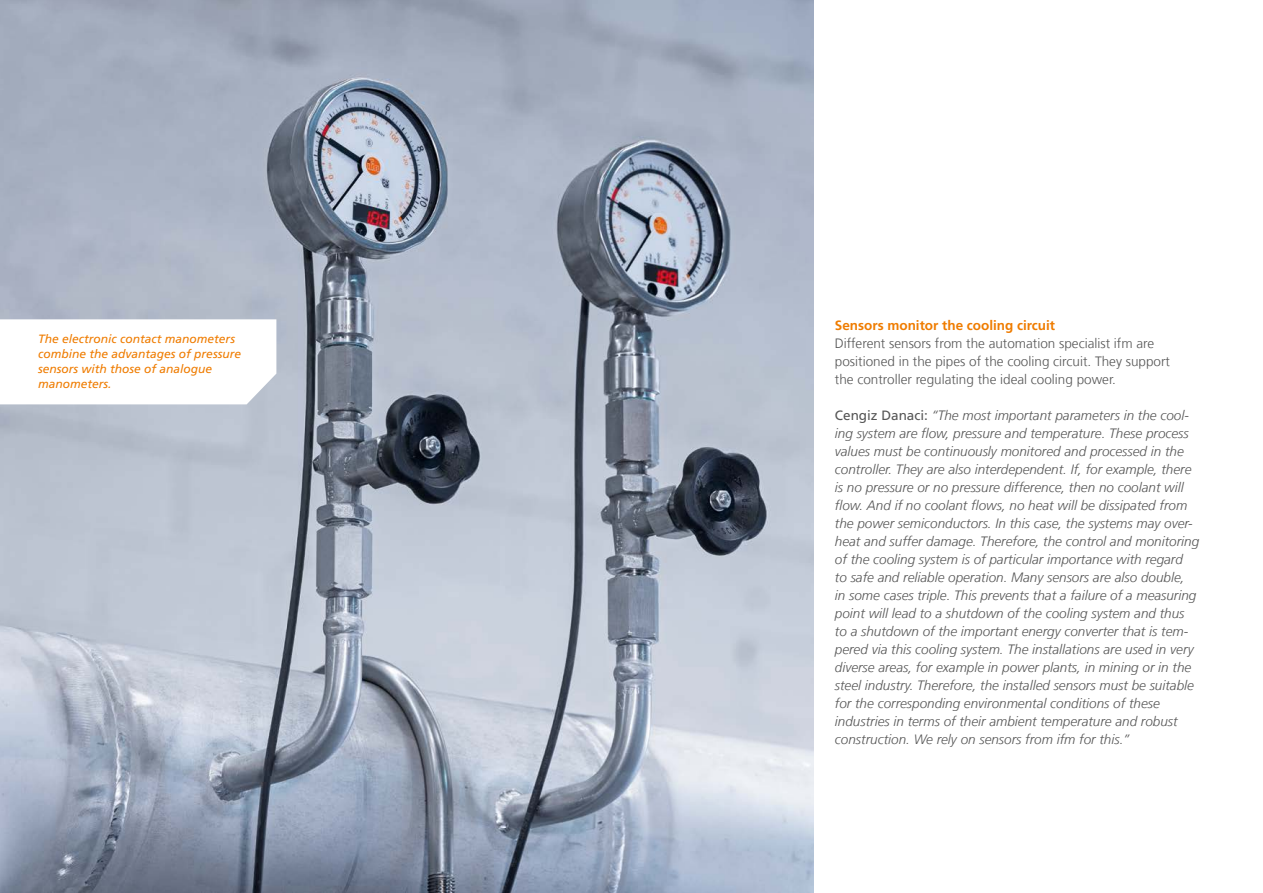
<style>
.page{position:relative;width:1263px;height:893px;background:#fff}
.page>*{position:absolute;margin:0;border:0;box-sizing:border-box;transform-origin:0 0}
.Fließtext_9pt_versch{font:italic 300 13.5px/18px "Frutiger LT Com";color:#565656}
.Fließtext_9pt_versch-2{font:300 13.5px/18px "Frutiger LT Com";color:#565656}
.Fließtext_9pt_headli{font:700 13.5px "Frutiger LT Com";color:#ef7c00}
.Bildunterschrift_lib{font:italic 12px/14.9px "Frutiger LT Com";color:#ef7c00}
.s1{font-weight:400;font-style:normal}
</style>
<div class="page">
<img style="left:0;top:0;width:814px;height:893px">
<svg style="left:0;top:319px;width:276px;height:85px"></svg>
<hr style="left:1262px;top:0;width:1px;height:330px;background:#83b8ce">
<p class="Bildunterschrift_lib" style="left:38px;top:332px;width:204px">The electronic contact manometers combine the advantages of pressure sensors with those of analogue manometers.</p>
<p class="Fließtext_9pt_headli" style="left:835px;top:317px;width:222px">Sensors monitor the cooling circuit</p>
<p class="Fließtext_9pt_versch-2" style="left:835px;top:334px;width:337px">Different sensors from the automation specialist ifm are positioned in the pipes of the cooling circuit. They support the controller regulating the ideal cooling power.</p>
<p class="Fließtext_9pt_versch" style="left:835px;top:406px;width:366px"><span class="s1">Cengiz Danaci:</span> “The most important parameters in the cool&shy;ing system are flow, pressure and temperature. These process values must be continuously monitored and processed in the controller. They are also interdependent. If, for example, there is no pressure or no pressure difference, then no coolant will flow. And if no coolant flows, no heat will be dissipated from the power semiconductors. In this case, the systems may over&shy;heat and suffer damage. Therefore, the control and monitoring of the cooling system is of particular importance with regard<br>to safe and reliable operation. Many sensors are also double,<br>in some cases triple. This prevents that a failure of a measuring point will lead to a shutdown of the cooling system and thus to a shutdown of the important energy converter that is tem&shy;pered via this cooling system. The installations are used in very diverse areas, for example in power plants, in mining or in the steel industry. Therefore, the installed sensors must be suitable for the corresponding environmental conditions of these industries in terms of their ambient temperature and robust construction. We rely on sensors from ifm for this.”</p>
</div>
